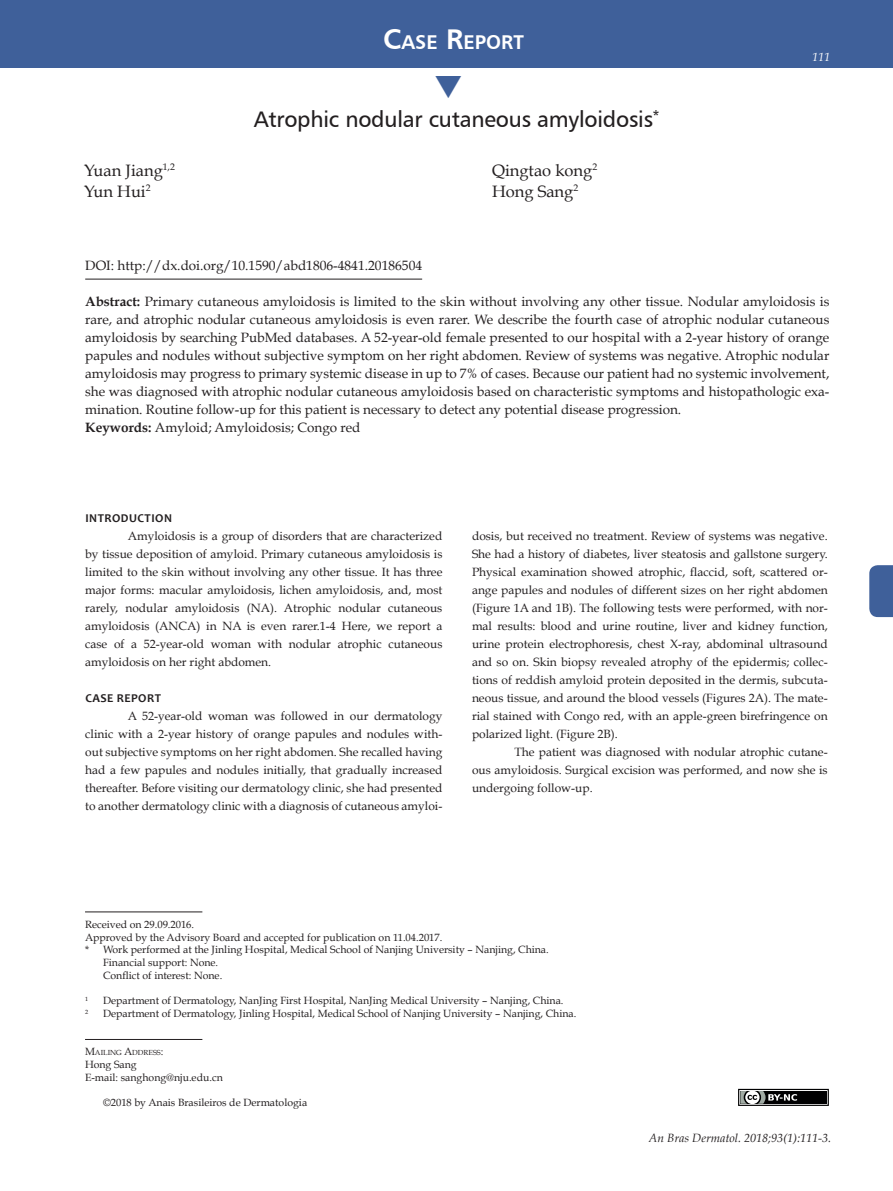
<style>
.page{position:relative;width:893px;height:1191px;background:#fff}
.page>*{position:absolute;margin:0;border:0;box-sizing:border-box;transform-origin:0 0}
.Titulo{font:22.5px "Humanist 777 BT Roman B";letter-spacing:-.01em;color:#231f20}
.t1{font:19.95px "Humanist 777 BT Bold B";color:#fff}
.Autores{font:16.5px "Book Antiqua";color:#231f20}
.DOI{font:13.5px/18px "Book Antiqua";color:#231f20;text-align:justify}
.ABD-ING_-_2016_-_Fin{font:12px/18px "Book Antiqua";color:#231f20;text-align:justify}
.ABD-ING_-_2016{font:12px/18px "Book Antiqua";color:#231f20;text-align:justify}
.t2{font:italic 12px "Book Antiqua";color:#231f20}
.ABD-ING_-_2016-2{font:700 12px "Candara";letter-spacing:.04em;color:#231f20}
.t3{font:italic 12px "Book Antiqua";color:#fff}
.t4{font:10.5px "Book Antiqua";color:#231f20}
.t5{font:7.35px "Book Antiqua";color:#231f20}
.t6{font:6.15px "Book Antiqua";color:#231f20}
.s1{font-size:28.5px}
.s2{font-weight:700}
.s3{font-size:10.5px}
</style>
<div class="page">
<svg style="left:869px;top:565px;width:24px;height:52px"></svg>
<div style="left:0;top:0;width:893px;height:67px;background:#3f609a"></div>
<hr style="left:85px;top:911px;width:117px;height:1px;background:#231f20">
<hr style="left:85px;top:1039px;width:117px;height:1px;background:#231f20">
<hr style="left:85px;top:279px;width:337px;height:1px;background:#231f20">
<svg style="left:738px;top:1088px;width:91px;height:18px;background:#545555"></svg>
<p class="t1" style="left:383px;top:30px;width:142px"><span class="s1">C</span>ASE <span class="s1">R</span>EPORT</p>
<p class="Titulo" style="left:254px;top:106px;width:407px">Atrophic nodular cutaneous amyloidosis<sup>*</sup></p>
<p class="Autores" style="left:84px;top:160px;width:92px">Yuan Jiang<sup>1,2</sup></p>
<p class="Autores" style="left:492px;top:160px;width:107px">Qingtao kong<sup>2</sup></p>
<p class="Autores" style="left:84px;top:181px;width:68px">Yun Hui<sup>2</sup></p>
<p class="Autores" style="left:492px;top:181px;width:88px">Hong Sang<sup>2</sup></p>
<p class="t3" style="left:812px;top:50px;width:19px">111</p>
<p class="DOI" style="left:85px;top:256px;width:338px">DOI: http://dx.doi.org/10.1590/abd1806-4841.20186504</p>
<p class="DOI" style="left:85px;top:292px;width:746px"><span class="s2">Abstract:</span> Primary cutaneous amyloidosis is limited to the skin without involving any other tissue. Nodular amyloidosis is rare, and atrophic nodular cutaneous amyloidosis is even rarer. We describe the fourth case of atrophic nodular cutaneous amyloidosis by searching PubMed databases. A 52-year-old female presented to our hospital with a 2-year history of orange papules and nodules without subjective symptom on her right abdomen. Review of systems was negative. Atrophic nodular amyloidosis may progress to primary systemic disease in up to 7% of cases. Because our patient had no systemic involvement, she was diagnosed with atrophic nodular cutaneous amyloidosis based on characteristic symptoms and histopathologic exa&shy;mination. Routine follow-up for this patient is necessary to detect any potential disease progression.</p>
<p class="DOI" style="left:85px;top:418px;width:277px"><span class="s2">Keywords:</span> Amyloid; Amyloidosis; Congo red</p>
<p class="ABD-ING_-_2016-2" style="left:85px;top:511px;width:88px">INTRODUCTION</p>
<p class="ABD-ING_-_2016" style="left:85px;top:527px;width:359px;text-indent:43px">Amyloidosis is a group of disorders that are characterized by tissue deposition of amyloid. Primary cutaneous amyloidosis is limited to the skin without involving any other tissue. It has three major forms: macular amyloidosis, lichen amyloidosis, and, most rarely, nodular amyloidosis (NA). Atrophic nodular cutaneous amyloidosis (ANCA) in NA is even rarer.1-4 Here, we report a case of a 52-year-old woman with nodular atrophic cutaneous amyloidosis on her right abdomen.</p>
<p class="ABD-ING_-_2016-2" style="left:85px;top:691px;width:77px">CASE REPORT</p>
<p class="ABD-ING_-_2016_-_Fin" style="left:85px;top:707px;width:359px;text-indent:43px">A 52-year-old woman was followed in our dermatology clinic with a 2-year history of orange papules and nodules with&shy;out subjective symptoms on her right abdomen. She recalled having had a few papules and nodules initially, that gradually increased thereafter. Before visiting our dermatology clinic, she had presented to another dermatology clinic with a diagnosis of cutaneous amyloi-</p>
<p class="ABD-ING_-_2016_-_Fin" style="left:472px;top:527px;width:357px">dosis, but received no treatment. Review of systems was negative.<br>She had a history of diabetes, liver steatosis and gallstone surgery.<br>Physical examination showed atrophic, flaccid, soft, scattered or&shy;ange papules and nodules of different sizes on her right abdomen (Figure 1A and 1B). The following tests were performed, with nor&shy;mal results: blood and urine routine, liver and kidney function, urine protein electrophoresis, chest X-ray, abdominal ultrasound and so on. Skin biopsy revealed atrophy of the epidermis; collec&shy;tions of reddish amyloid protein deposited in the dermis, subcuta&shy;neous tissue, and around the blood vessels (Figures 2A). The mate&shy;rial stained with Congo red, with an apple-green birefringence on polarized light. (Figure 2B).</p>
<p class="ABD-ING_-_2016" style="left:472px;top:743px;width:357px;text-indent:43px">The patient was diagnosed with nodular atrophic cutane&shy;ous amyloidosis. Surgical excision was performed, and now she is undergoing follow-up.</p>
<p class="t4" style="left:85px;top:917px;width:111px">Received on 29.09.2016.</p>
<p class="t4" style="left:85px;top:930px;width:359px">Approved by the Advisory Board and accepted for publication on 11.04.2017.</p>
<p class="t4" style="left:85px;top:943px;width:465px">* Work performed at the Jinling Hospital, Medical School of Nanjing University – Nanjing, China.</p>
<p class="t4" style="left:103px;top:956px;width:117px">Financial support: None.</p>
<p class="t4" style="left:103px;top:968px;width:121px">Conflict of interest: None.</p>
<p class="t6" style="left:85px;top:995px;width:5px">1</p>
<p class="t4" style="left:103px;top:994px;width:462px">Department of Dermatology, NanJing First Hospital, NanJing Medical University – Nanjing, China.</p>
<p class="t6" style="left:85px;top:1007px;width:5px">2</p>
<p class="t4" style="left:103px;top:1007px;width:475px">Department of Dermatology, Jinling Hospital, Medical School of Nanjing University – Nanjing, China.</p>
<p class="t5" style="left:85px;top:1048px;width:80px"><span class="s3">M</span>AILING <span class="s3">A</span>DDRESS<span class="s3">:</span></p>
<p class="t4" style="left:85px;top:1058px;width:53px">Hong Sang</p>
<p class="t4" style="left:85px;top:1070px;width:139px">E-mail: sanghong@nju.edu.cn</p>
<p class="t4" style="left:103px;top:1096px;width:206px">©2018 by Anais Brasileiros de Dermatologia</p>
<p class="t2" style="left:649px;top:1131px;width:184px">An Bras Dermatol. 2018;93(1):111-3.</p>
</div>
